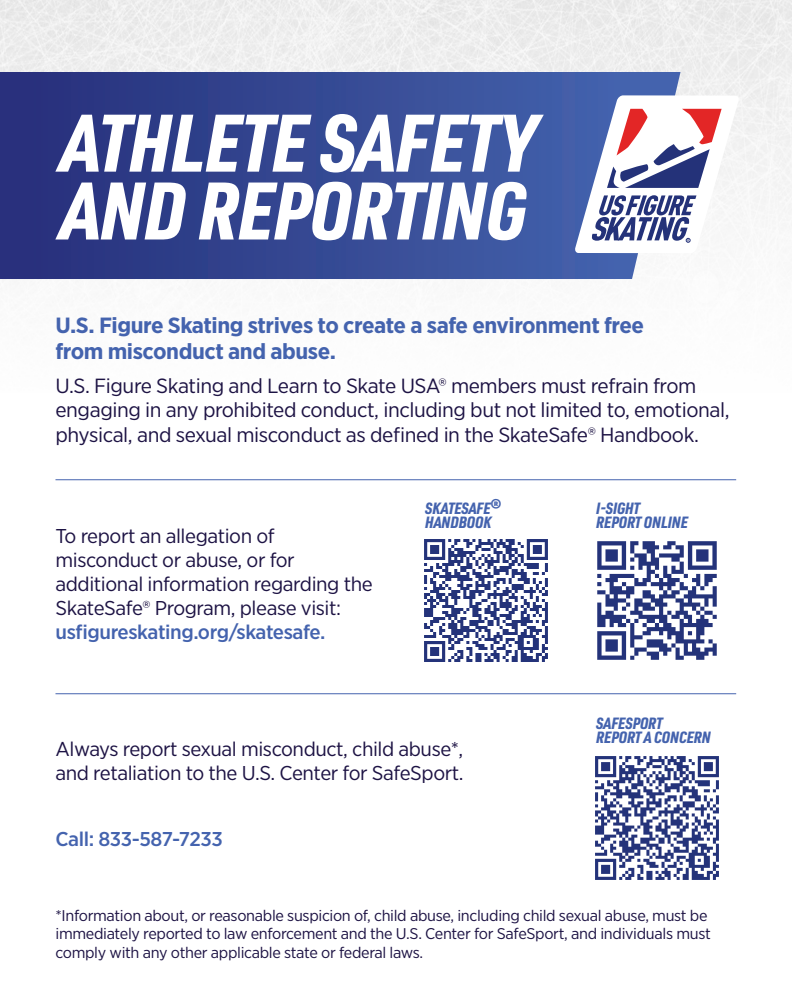
<style>
.page{position:relative;width:792px;height:1008px;background:#fff}
.page>*{position:absolute;margin:0;border:0;box-sizing:border-box;transform-origin:0 0}
.t1{font:italic 900 79.75px "URWDIN Cond";color:#fff}
.t2{font:700 22px/26.4px "Gotham Narrow";letter-spacing:-.02em;color:#4463ae;scale:1.07 1}
.t3{font:20.5px/24.6px "Gotham Narrow";letter-spacing:-.02em;color:#1d1344;scale:1.07 1}
.t4{font:20px/24px "Gotham Narrow";letter-spacing:-.02em;color:#1d1344;scale:1.07 1}
.t5{font:500 20px "Gotham Narrow";letter-spacing:-.02em;color:#4463ae;scale:1.07 1}
.t6{font:italic 900 16px/14px "URWDIN Cond";color:#4463ae}
.t7{font:15.5px/18.6px "Gotham Narrow";letter-spacing:-.02em;color:#1d1344;scale:1.07 1}
.s1{font-weight:500;color:#4463ae}
</style>
<div class="page">
<img style="left:0;top:0;width:792px;height:280px">
<svg style="left:0;top:72px;width:681px;height:207px;background:#364892"></svg>
<svg style="left:575px;top:95px;width:164px;height:158px"></svg>
<hr style="left:56px;top:480px;width:680px;height:1px;background:#4463ae">
<img style="left:424px;top:539px;width:124px;height:123px">
<img style="left:597px;top:541px;width:120px;height:119px">
<hr style="left:56px;top:694px;width:680px;height:1px;background:#4463ae">
<img style="left:595px;top:756px;width:124px;height:124px">
<p class="t1" style="left:61px;top:88px;width:475px">ATHLETE SAFETY</p>
<p class="t1" style="left:61px;top:156px;width:467px">AND REPORTING</p>
<p class="t2" style="left:56px;top:311px;width:552px">U.S. Figure Skating strives to create a safe environment free from misconduct and abuse.</p>
<p class="t3" style="left:56px;top:373px;width:631px">U.S. Figure Skating and Learn to Skate USA® members must refrain from engaging in any prohibited conduct, including but not limited to, emotional, physical, and sexual misconduct as defined in the SkateSafe® Handbook.</p>
<p class="t4" style="left:56px;top:524px;width:298px">To report an allegation of misconduct or abuse, or for additional information regarding the<br>SkateSafe® Program, please visit: <span class="s1">usfigureskating.org/skatesafe.</span></p>
<p class="t6" style="left:425px;top:501px;width:77px">SKATESAFE®<br>HANDBOOK</p>
<p class="t4" style="left:56px;top:737px;width:383px">Always report sexual misconduct, child abuse*, and retaliation to the U.S. Center for SafeSport.</p>
<p class="t5" style="left:56px;top:826px;width:158px">Call: 833-587-7233</p>
<p class="t6" style="left:596px;top:501px;width:45px">I-SIGHT</p>
<p class="t6" style="left:596px;top:515px;width:93px">REPORT ONLINE</p>
<p class="t6" style="left:596px;top:716px;width:68px">SAFESPORT</p>
<p class="t6" style="left:596px;top:730px;width:116px">REPORT A CONCERN</p>
<p class="t7" style="left:56px;top:906px;width:614px">*Information about, or reasonable suspicion of, child abuse, including child sexual abuse, must be immediately reported to law enforcement and the U.S. Center for SafeSport, and individuals must comply with any other applicable state or federal laws.</p>
</div>
